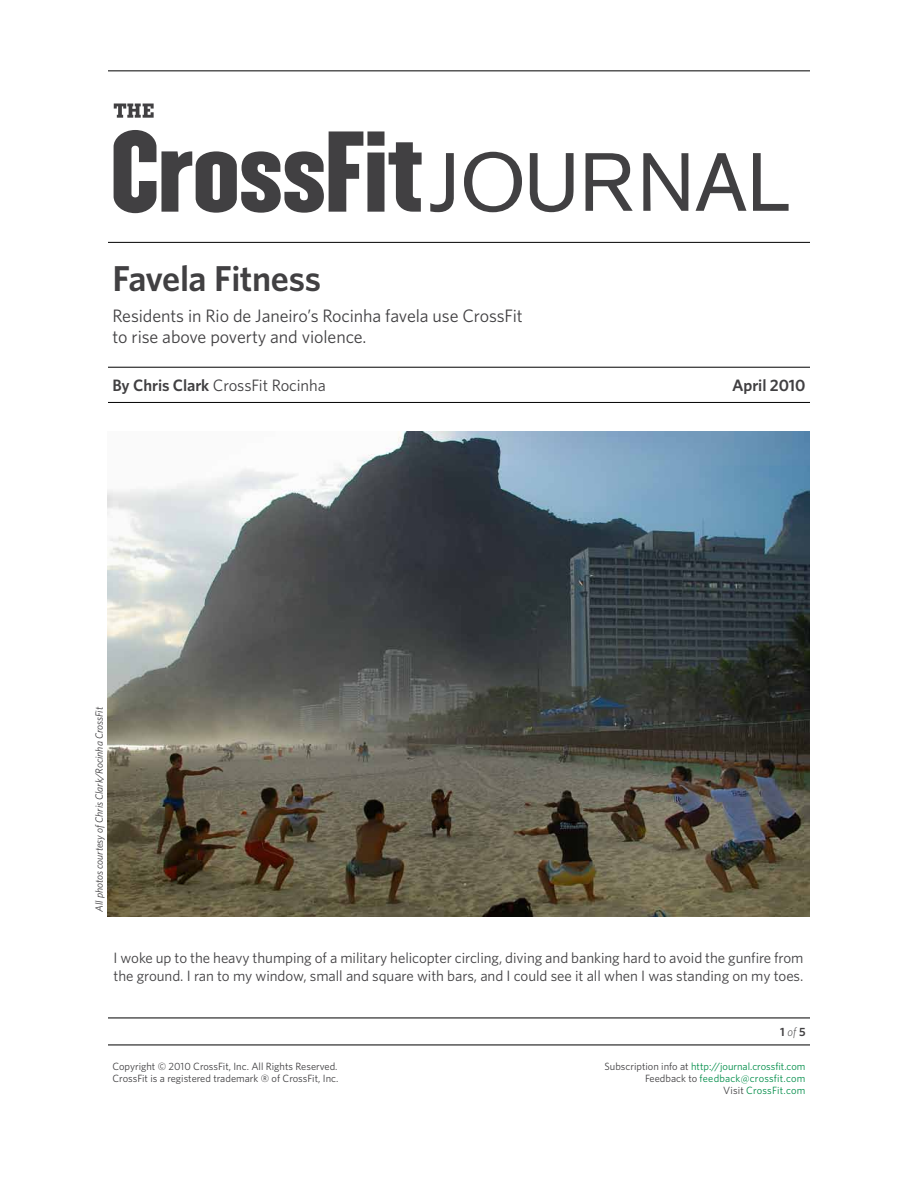
<style>
.page{position:relative;width:918px;height:1188px;background:#fff}
.page>*{position:absolute;margin:0;border:0;box-sizing:border-box;transform-origin:0 0}
.t1{font:600 36px "Whitney HTF";letter-spacing:-.015em;color:#414042}
.t2{font:18px/21px "Whitney HTF";letter-spacing:-.005em;color:#414042}
.t3{font:16.5px "Whitney HTF";letter-spacing:-.005em;color:#414042}
.t4{font:600 16.5px "Whitney HTF";letter-spacing:-.005em;color:#414042}
.t5{font:15px/18px "Whitney HTF";letter-spacing:-.005em;color:#414042}
.t6{font:600 12px "Whitney HTF";color:#414042}
.t7{font:10.5px/12px "Whitney HTF";color:#008d49;text-align:right}
.t8{font:10.5px/12px "Whitney HTF";color:#414042}
.t9{font:italic 10.5px "Whitney HTF";letter-spacing:-.005em;color:#414042}
.s1{font-weight:600}
.s2{font-weight:300;font-style:italic}
.s3{color:#414042}
</style>
<div class="page">
<hr style="left:108px;top:1018px;width:702px;height:1px;background:#000">
<hr style="left:108px;top:1045px;width:702px;height:1px;background:#000">
<svg style="left:114px;top:130px;width:308px;height:83px"></svg>
<svg style="left:114px;top:104px;width:40px;height:14px"></svg>
<svg style="left:430px;top:153px;width:24px;height:59px"></svg>
<svg style="left:464px;top:152px;width:58px;height:60px"></svg>
<svg style="left:530px;top:153px;width:44px;height:59px"></svg>
<svg style="left:586px;top:153px;width:47px;height:58px"></svg>
<svg style="left:643px;top:153px;width:45px;height:58px"></svg>
<svg style="left:696px;top:153px;width:50px;height:58px"></svg>
<svg style="left:753px;top:153px;width:36px;height:58px"></svg>
<hr style="left:108px;top:242px;width:702px;height:1px;background:#000">
<hr style="left:108px;top:71px;width:702px;height:1px;background:#000">
<hr style="left:108px;top:367px;width:702px;height:1px;background:#000">
<hr style="left:108px;top:402px;width:702px;height:1px;background:#000">
<img style="left:108px;top:431px;width:702px;height:485px">
<h1 class="t1" style="left:112px;top:257px;width:210px">Favela Fitness</h1>
<p class="t2" style="left:112px;top:304px;width:412px">Residents in Rio de Janeiro’s Rocinha favela use CrossFit to rise above poverty and violence.</p>
<p class="t3" style="left:112px;top:376px;width:215px"><span class="s1">By Chris Clark</span> CrossFit Rocinha</p>
<p class="t4" style="left:732px;top:376px;width:75px">April 2010</p>
<p class="t9" style="left:93px;top:912px;width:206px;rotate:-90deg">All photos courtesy of Chris Clark/Rocinha CrossFit</p>
<p class="t5" style="left:114px;top:949px;width:691px">I woke up to the heavy thumping of a military helicopter circling, diving and banking hard to avoid the gunfire from the ground. I ran to my window, small and square with bars, and I could see it all when I was standing on my toes.</p>
<p class="t6" style="left:780px;top:1025px;width:27px">1<span class="s2">of</span>5</p>
<p class="t8" style="left:112px;top:1061px;width:227px">Copyright © 2010 CrossFit, Inc. All Rights Reserved.<br>CrossFit is a registered trademark ‰ of CrossFit, Inc.</p>
<p class="t7" style="left:605px;top:1061px;width:202px"><span class="s3">Subscription info at</span> http://journal.crossfit.com<br><span class="s3">Feedback to</span> feedback@crossfit.com<br><span class="s3">Visit</span> CrossFit.com</p>
</div>
